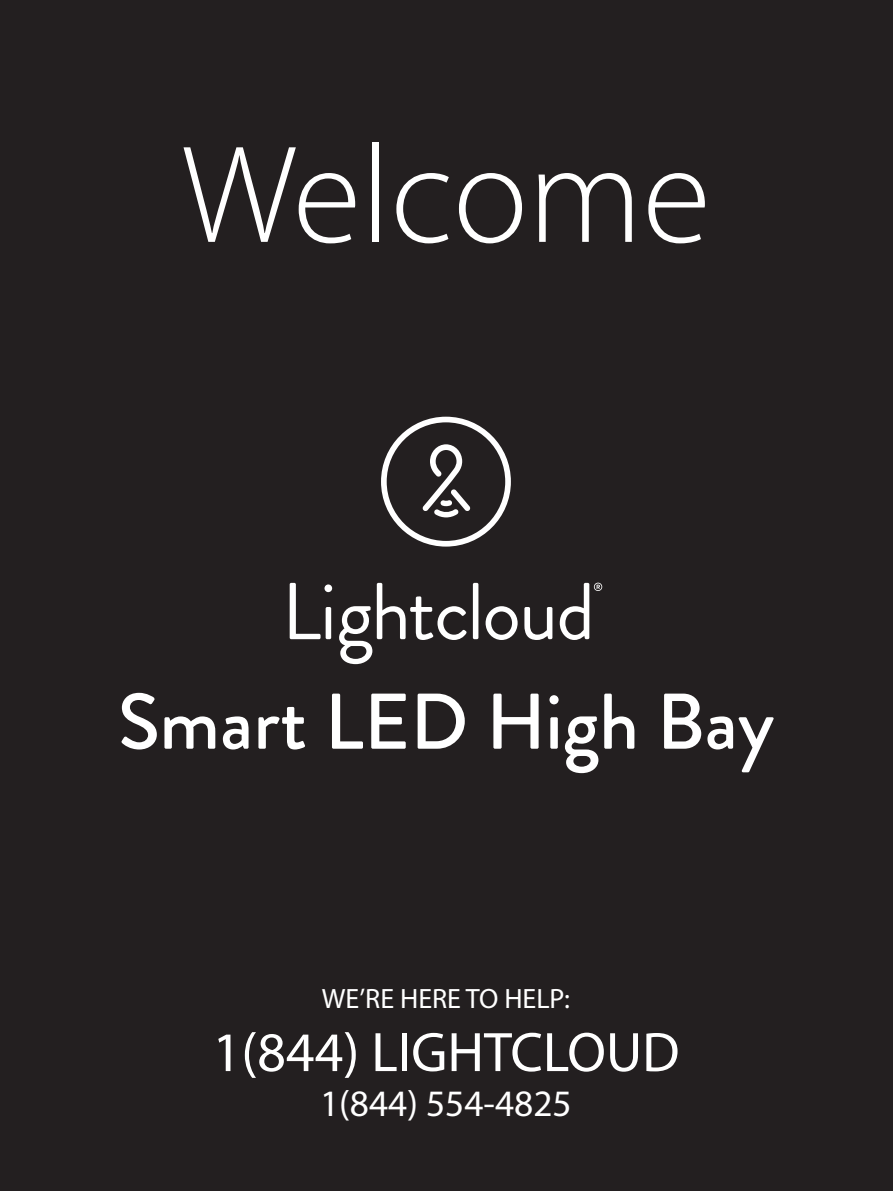
<style>
.page{position:relative;width:893px;height:1191px;background:#231f20}
.page>*{position:absolute;margin:0;border:0;box-sizing:border-box;transform-origin:0 0}
.t1{font:300 140.35px "Myriad Pro";color:#fff}
.t2{font:500 78.75px "Brandon Grotesque";color:#fff}
.t3{font:56px "Myriad Pro";color:#fff}
.t4{font:37.45px "Myriad Pro";color:#fff}
.t5{font:28px "Myriad Pro";color:#fff}
</style>
<div class="page">
<svg style="left:381px;top:417px;width:130px;height:129px"></svg>
<svg style="left:290px;top:583px;width:31px;height:56px"></svg>
<div style="left:326px;top:607px;width:5px;height:32px;background:#fff;border-radius:2px"></div>
<div style="left:324px;top:584px;width:8px;height:8px;background:#fff;border-radius:50%"></div>
<svg style="left:339px;top:583px;width:128px;height:81px"></svg>
<div style="left:473px;top:583px;width:5px;height:56px;background:#fff;border-radius:2px"></div>
<svg style="left:486px;top:606px;width:32px;height:34px"></svg>
<svg style="left:524px;top:607px;width:28px;height:33px"></svg>
<svg style="left:560px;top:582px;width:42px;height:58px"></svg>
<h1 class="t1" style="left:181px;top:111px;width:531px">Welcome</h1>
<h2 class="t2" style="left:118px;top:667px;width:658px">Smart LED High Bay</h2>
<p class="t5" style="left:322px;top:983px;width:250px">WE’RE HERE TO HELP:</p>
<p class="t3" style="left:212px;top:1021px;width:469px">1(844) LIGHTCLOUD</p>
<p class="t4" style="left:320px;top:1083px;width:253px">1(844) 554-4825</p>
</div>
